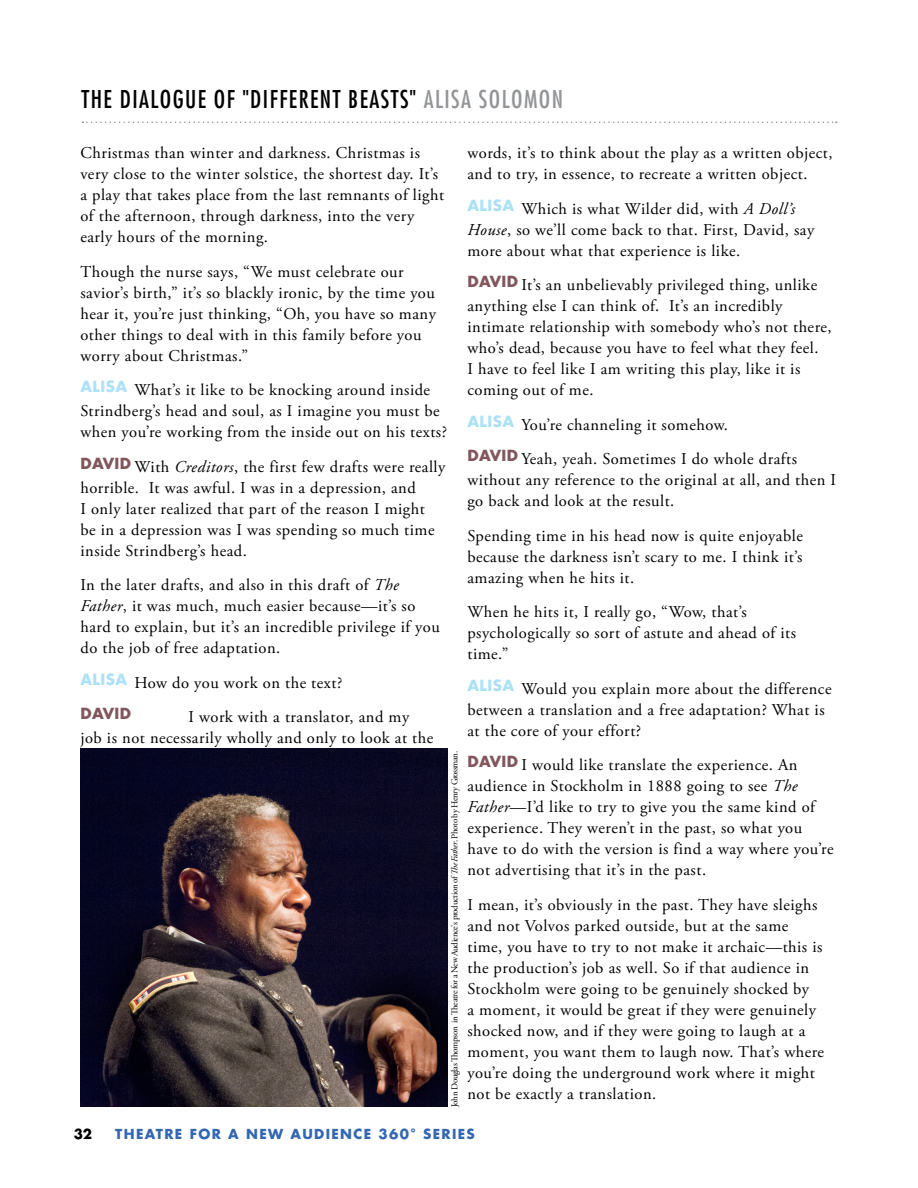
<style>
.page{position:relative;width:918px;height:1188px;background:#fff}
.page>*{position:absolute;margin:0;border:0;box-sizing:border-box;transform-origin:0 0}
.t1{font:condensed 24px "Futura LT";letter-spacing:.06em;color:#000}
.t2{font:16.5px/21px "Adobe Garamond Pro";letter-spacing:.03em;color:#000}
.t3{font:700 15px "Futura LT";letter-spacing:.03em;color:#81575d}
.t4{font:700 13.5px "Futura LT";letter-spacing:.1em;color:#3367b1}
.t5{font:700 13.5px "Futura LT";color:#000}
.t6{font:9px "Adobe Garamond Pro";letter-spacing:-.04em;color:#000}
.s1{color:#939598}
.s2{font-style:italic}
</style>
<div class="page">
<svg style="left:82px;top:122px;width:755px;height:1px"></svg>
<img style="left:80px;top:748px;width:368px;height:359px">
<h1 class="t1" style="left:82px;top:85px;width:483px">THE DIALOGUE OF "DIFFERENT BEASTS" <span class="s1">ALISA SOLOMON</span></h1>
<p class="t2" style="left:467px;top:143px;width:367px">words, it’s to think about the play as a written object, and to try, in essence, to recreate a written object.</p>
<p class="t2" style="left:467px;top:199px;width:348px"><sup>ALISA</sup> Which is what Wilder did, with <span class="s2">A Doll’s<br>House</span>, so we’ll come back to that. First, David, say more about what that experience is like.</p>
<p class="t2" style="left:467px;top:275px;width:366px"><sup>DAVID</sup> It’s an unbelievably privileged thing, unlike anything else I can think of. It’s an incredibly intimate relationship with somebody who’s not there, who’s dead, because you have to feel what they feel.<br>I have to feel like I am writing this play, like it is coming out of me.</p>
<p class="t2" style="left:467px;top:408px;width:331px;line-height:34.5px"><sup>ALISA</sup> You’re channeling it somehow.<br><sup>DAVID</sup> Yeah, yeah. Sometimes I do whole drafts</p>
<p class="t2" style="left:467px;top:470px;width:370px">without any reference to the original at all, and then I go back and look at the result.</p>
<p class="t2" style="left:467px;top:526px;width:337px;text-align:justify">Spending time in his head now is quite enjoyable because the darkness isn’t scary to me. I think it’s amazing when he hits it.</p>
<p class="t2" style="left:467px;top:602px;width:330px">When he hits it, I really go, “Wow, that’s psychologically so sort of astute and ahead of its time.”</p>
<p class="t2" style="left:467px;top:679px;width:366px"><sup>ALISA</sup> Would you explain more about the difference between a translation and a free adaptation? What is at the core of your effort?</p>
<p class="t2" style="left:467px;top:755px;width:368px"><sup>DAVID</sup> I would like translate the experience. An audience in Stockholm in 1888 going to see <span class="s2">The Father</span>—I’d like to try to give you the same kind of experience. They weren’t in the past, so what you have to do with the version is find a way where you’re not advertising that it’s in the past.</p>
<p class="t2" style="left:467px;top:895px;width:358px">I mean, it’s obviously in the past. They have sleighs and not Volvos parked outside, but at the same time, you have to try to not make it archaic—this is the production’s job as well. So if that audience in Stockholm were going to be genuinely shocked by<br>a moment, it would be great if they were genuinely shocked now, and if they were going to laugh at a moment, you want them to laugh now. That’s where you’re doing the underground work where it might not be exactly a translation.</p>
<p class="t2" style="left:80px;top:143px;width:365px">Christmas than winter and darkness. Christmas is very close to the winter solstice, the shortest day. It’s a play that takes place from the last remnants of light of the afternoon, through darkness, into the very early hours of the morning.</p>
<p class="t2" style="left:80px;top:262px;width:357px">Though the nurse says, “We must celebrate our savior’s birth,” it’s so blackly ironic, by the time you hear it, you’re just thinking, “Oh, you have so many other things to deal with in this family before you worry about Christmas.”</p>
<p class="t2" style="left:80px;top:380px;width:368px"><sup>ALISA</sup> What’s it like to be knocking around inside<br>Strindberg’s head and soul, as I imagine you must be when you’re working from the inside out on his texts?</p>
<p class="t2" style="left:80px;top:457px;width:366px"><sup>DAVID</sup> With <span class="s2">Creditors</span>, the first few drafts were really horrible. It was awful. I was in a depression, and<br>I only later realized that part of the reason I might<br>be in a depression was I was spending so much time inside Strindberg’s head.</p>
<p class="t2" style="left:80px;top:575px;width:361px">In the later drafts, and also in this draft of <span class="s2">The Father</span>, it was much, much easier because—it’s so hard to explain, but it’s an incredible privilege if you do the job of free adaptation.</p>
<p class="t2" style="left:80px;top:673px;width:263px"><sup>ALISA</sup> How do you work on the text?</p>
<p class="t3" style="left:80px;top:704px;width:52px">DAVID</p>
<p class="t2" style="left:80px;top:707px;width:354px;text-indent:108px">I work with a translator, and my job is not necessarily wholly and only to look at the</p>
<p class="t6" style="left:449px;top:1107px;width:357px;rotate:-90deg">John Douglas Thompson in Theatre for a New Audience's production of<span class="s2">The Father</span>. Photo by Henry Grossman.</p>
<p class="t5" style="left:74px;top:1125px;width:20px">32</p>
<p class="t4" style="left:115px;top:1125px;width:361px">THEATRE FOR A NEW AUDIENCE 360° SERIES</p>
</div>
